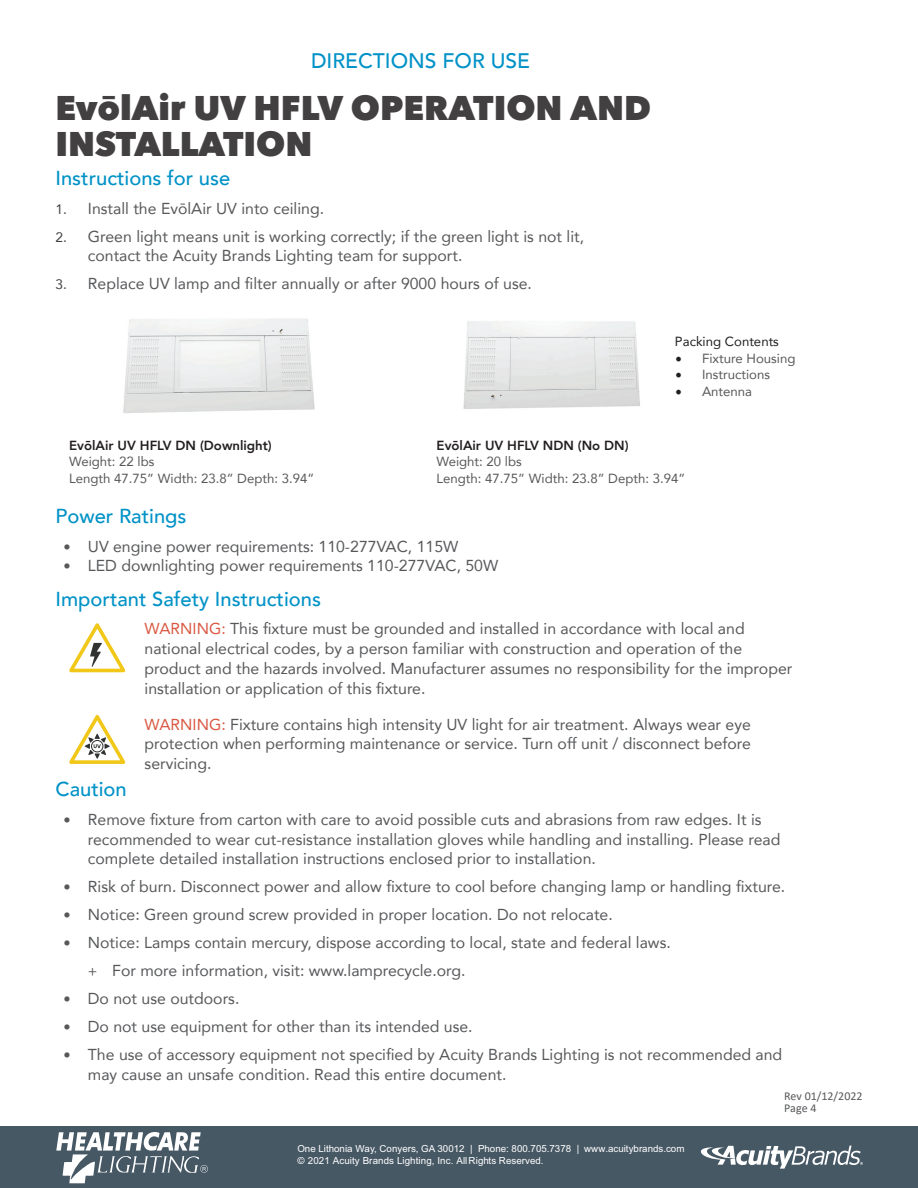
<style>
.page{position:relative;width:918px;height:1188px;background:#fff}
.page>*{position:absolute;margin:0;border:0;box-sizing:border-box;transform-origin:0 0}
.t1{font:800 34.2px/36px "Avenir Next";color:#424041}
.t2{font:500 21px "Avenir";color:#0092c7}
.t3{font:500 20.1px "Avenir";color:#0092c7}
.t4{font:15.9px/19.8px "Avenir";color:#57585a}
.t5{font:13.2px/16.5px "Avenir";color:#57585a}
.t6{font:800 13.2px "Avenir";color:#231f20}
.t7{font:13.2px "Avenir";color:#231f20}
.t8{font:12px "Calibri";color:#57585a}
.t9{font:9.75px/11.6px "Arial";color:#fff}
.s1{font-size:13.65px;color:#424041}
.s2{font-family:"Minion Pro";font-size:18px;color:#231f20}
.s3{font-size:14.4px}
.s4{color:#d95842}
</style>
<div class="page">
<div style="left:0;top:1126px;width:918px;height:61px;background:#475865"></div>
<svg style="left:701px;top:1146px;width:162px;height:23px"></svg>
<svg style="left:56px;top:1132px;width:152px;height:51px"></svg>
<img style="left:123px;top:319px;width:192px;height:94px">
<img style="left:463px;top:321px;width:177px;height:88px">
<svg style="left:69px;top:623px;width:56px;height:49px"></svg>
<svg style="left:69px;top:715px;width:56px;height:49px"></svg>
<h2 class="t2" style="left:311px;top:42px;width:220px">DIRECTIONS FOR USE</h2>
<h1 class="t1" style="left:56px;top:89px;width:597px">EvōlAir UV HFLV OPERATION AND<br>INSTALLATION</h1>
<p class="t3" style="left:56px;top:161px;width:176px">Instructions for use</p>
<p class="t4" style="left:56px;top:198px;width:270px"><span class="s1">1.</span> Install the EvōlAir UV into ceiling.</p>
<p class="t4" style="left:88px;top:226px;width:498px;text-indent:-32px"><span class="s1">2.</span> Green light means unit is working correctly; if the green light is not lit, contact the Acuity Brands Lighting team for support.</p>
<p class="t4" style="left:56px;top:273px;width:478px"><span class="s1">3.</span> Replace UV lamp and filter annually or after 9000 hours of use.</p>
<p class="t7" style="left:675px;top:331px;width:105px">Packing Contents</p>
<p class="t5" style="left:675px;top:349px;width:122px"><span class="s2">•</span> Fixture Housing</p>
<p class="t5" style="left:675px;top:366px;width:97px"><span class="s2">•</span> Instructions</p>
<p class="t5" style="left:675px;top:382px;width:79px"><span class="s2">•</span> Antenna</p>
<p class="t6" style="left:69px;top:435px;width:204px">EvōlAir UV HFLV DN (Downlight)</p>
<p class="t5" style="left:69px;top:453px;width:247px">Weight: 22 lbs<br>Length 47.75” Width: 23.8” Depth: 3.94”</p>
<p class="t6" style="left:437px;top:435px;width:194px">EvōlAir UV HFLV NDN (No DN)</p>
<p class="t5" style="left:437px;top:453px;width:250px">Weight: 20 lbs<br>Length: 47.75” Width: 23.8” Depth: 3.94”</p>
<p class="t3" style="left:56px;top:499px;width:133px">Power Ratings</p>
<p class="t4" style="left:64px;top:536px;width:396px"><span class="s3">•</span> UV engine power requirements: 110-277VAC, 115W</p>
<p class="t4" style="left:64px;top:555px;width:436px"><span class="s3">•</span> LED downlighting power requirements 110-277VAC, 50W</p>
<p class="t3" style="left:56px;top:581px;width:267px">Important Safety Instructions</p>
<p class="t4" style="left:145px;top:618px;width:649px"><span class="s4">WARNING:</span> This fixture must be grounded and installed in accordance with local and national electrical codes, by a person familiar with construction and operation of the product and the hazards involved. Manufacturer assumes no responsibility for the improper installation or application of this fixture.</p>
<p class="t4" style="left:145px;top:714px;width:608px;text-align:justify"><span class="s4">WARNING:</span> Fixture contains high intensity UV light for air treatment. Always wear eye protection when performing maintenance or service. Turn off unit / disconnect before servicing.</p>
<p class="t3" style="left:56px;top:772px;width:73px">Caution</p>
<p class="t4" style="left:88px;top:809px;width:694px;text-indent:-24px"><span class="s3">•</span> Remove fixture from carton with care to avoid possible cuts and abrasions from raw edges. It is recommended to wear cut-resistance installation gloves while handling and installing. Please read complete detailed installation instructions enclosed prior to installation.</p>
<p class="t4" style="left:64px;top:876px;width:723px"><span class="s3">•</span> Risk of burn. Disconnect power and allow fixture to cool before changing lamp or handling fixture.</p>
<p class="t4" style="left:64px;top:904px;width:551px"><span class="s3">•</span> Notice: Green ground screw provided in proper location. Do not relocate.</p>
<p class="t4" style="left:88px;top:928px;width:584px;line-height:27.9px;text-indent:-24px"><span class="s3">•</span> Notice: Lamps contain mercury, dispose according to local, state and federal laws. <span class="s3">+</span> For more information, visit: www.lamprecycle.org.</p>
<p class="t4" style="left:64px;top:988px;width:177px"><span class="s3">•</span> Do not use outdoors.</p>
<p class="t4" style="left:64px;top:1016px;width:411px"><span class="s3">•</span> Do not use equipment for other than its intended use.</p>
<p class="t4" style="left:88px;top:1044px;width:696px;text-indent:-24px"><span class="s3">•</span> The use of accessory equipment not specified by Acuity Brands Lighting is not recommended and may cause an unsafe condition. Read this entire document.</p>
<p class="t8" style="left:784px;top:1087px;width:80px">Rev 01/12/2022</p>
<p class="t9" style="left:297px;top:1144px;width:389px">One Lithonia Way, Conyers, GA 30012 | Phone: 800.705.7378 | www.acuitybrands.com © 2021 Acuity Brands Lighting, Inc. AllRights Reserved.</p>
<p class="t8" style="left:784px;top:1099px;width:34px">Page 4</p>
</div>
